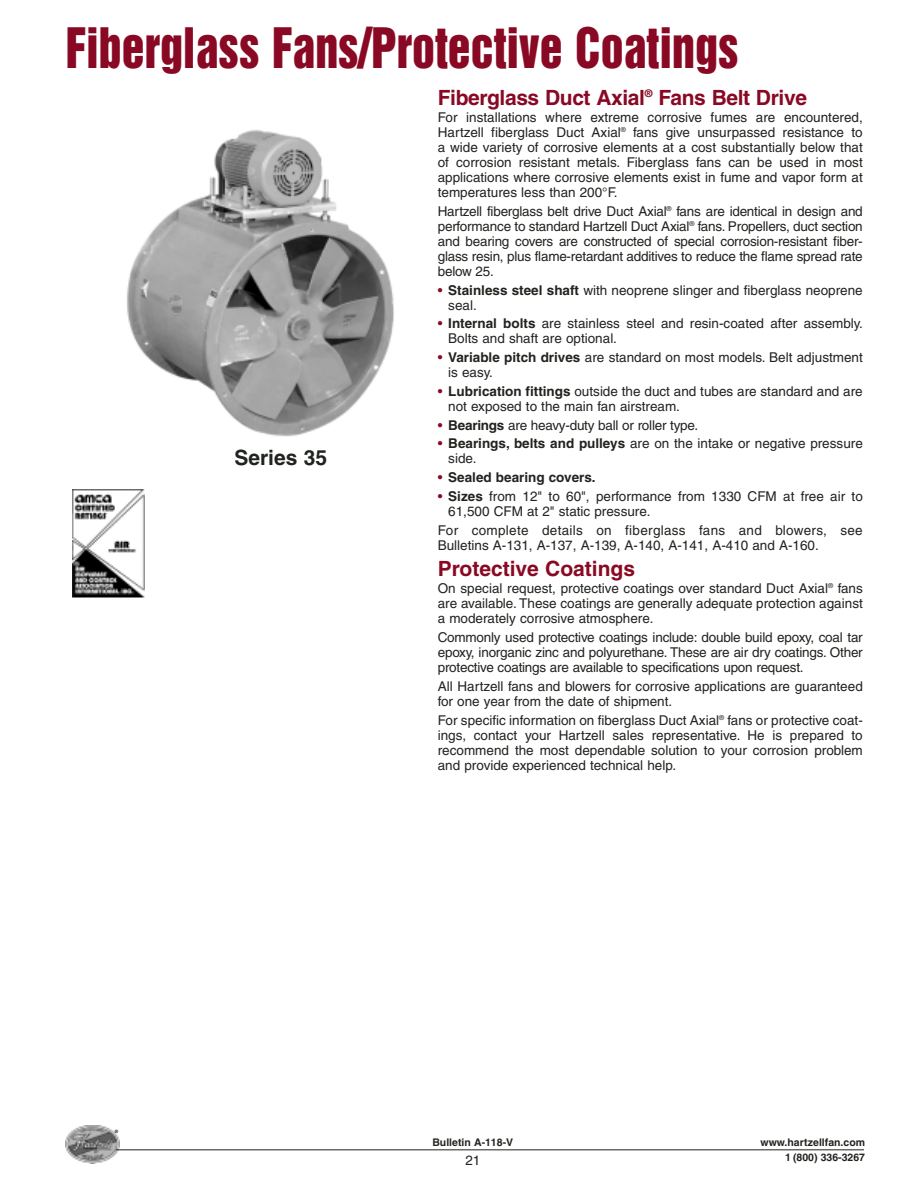
<style>
.page{position:relative;width:918px;height:1188px;background:#fff}
.page>*{position:absolute;margin:0;border:0;box-sizing:border-box;transform-origin:0 0}
.t1{font:51px "Helvetica Inserat";color:#890924;scale:.9 1}
.t2{font:700 21px "Helvetica";letter-spacing:-.015em;color:#890924}
.t3{font:700 21px "Helvetica";color:#20231e}
.t4{font:13.5px/15px "Helvetica";color:#20231e}
.t5{font:13.5px/15px "Helvetica";letter-spacing:.02em;color:#20231e}
.t6{font:700 13.5px "Helvetica";color:#20231e}
.t7{font:700 10.5px/15.3px "Helvetica";color:#20231e;text-align:right}
.t8{font:700 4.5px "Helvetica";color:#20231e}
.s1{color:#890924}
.s2{font-weight:700}
.s3{font-weight:400;color:#890924}
</style>
<div class="page">
<img style="left:65px;top:1125px;width:54px;height:38px">
<hr style="left:116px;top:1149px;width:748px;height:1px;background:#20231e">
<img style="left:127px;top:130px;width:267px;height:307px">
<img style="left:72px;top:490px;width:72px;height:108px">
<h1 class="t1" style="left:66px;top:27px;width:749px">Fiberglass Fans/Protective Coatings</h1>
<h2 class="t2" style="left:438px;top:90px;width:371px">Fiberglass Duct Axial<sup>®</sup> Fans Belt Drive</h2>
<p class="t4" style="left:438px;top:111px;width:427px;text-align:justify">For installations where extreme corrosive fumes are encountered, Hartzell fiberglass Duct Axial<sup>®</sup> fans give unsurpassed resistance to a wide variety of corrosive elements at a cost substantially below that of corrosion resistant metals. Fiberglass fans can be used in most applications where corrosive elements exist in fume and vapor form at temperatures less than 200°F.</p>
<p class="t4" style="left:438px;top:205px;width:427px;text-align:justify">Hartzell fiberglass belt drive Duct Axial<sup>®</sup> fans are identical in design and performance to standard Hartzell Duct Axial<sup>®</sup> fans. Propellers, duct section and bearing covers are constructed of special corrosion-resistant fiber&shy;glass resin, plus flame-retardant additives to reduce the flame spread rate below 25.</p>
<p class="t4" style="left:448px;top:284px;width:416px;text-indent:-11px"><span class="s1">•</span> <span class="s2">Stainless steel shaft</span> with neoprene slinger and fiberglass neoprene seal.</p>
<p class="t4" style="left:448px;top:317px;width:416px;text-indent:-11px"><span class="s1">•</span> <span class="s2">Internal bolts</span> are stainless steel and resin-coated after assembly.<br>Bolts and shaft are optional.</p>
<p class="t4" style="left:448px;top:351px;width:416px;text-indent:-11px"><span class="s1">•</span> <span class="s2">Variable pitch drives</span> are standard on most models. Belt adjustment is easy.</p>
<p class="t4" style="left:448px;top:385px;width:416px;text-indent:-11px"><span class="s1">•</span> <span class="s2">Lubrication fittings</span> outside the duct and tubes are standard and are not exposed to the main fan airstream.</p>
<p class="t4" style="left:438px;top:419px;width:262px"><span class="s1">•</span> <span class="s2">Bearings</span> are heavy-duty ball or roller type.</p>
<p class="t4" style="left:448px;top:437px;width:416px;text-indent:-11px"><span class="s1">•</span> <span class="s2">Bearings, belts and pulleys</span> are on the intake or negative pressure side.</p>
<p class="t6" style="left:438px;top:472px;width:159px"><span class="s3">•</span> Sealed bearing covers.</p>
<p class="t4" style="left:448px;top:490px;width:416px;text-indent:-11px"><span class="s1">•</span> <span class="s2">Sizes</span> from 12" to 60", performance from 1330 CFM at free air to<br>61,500 CFM at 2" static pressure.</p>
<p class="t5" style="left:438px;top:524px;width:427px">For complete details on fiberglass fans and blowers, see<br>Bulletins A-131, A-137, A-139, A-140, A-141, A-410 and A-160.</p>
<h2 class="t2" style="left:438px;top:561px;width:199px">Protective Coatings</h2>
<p class="t4" style="left:438px;top:582px;width:427px;text-align:justify">On special request, protective coatings over standard Duct Axial<sup>®</sup> fans are available. These coatings are generally adequate protection against a moderately corrosive atmosphere.</p>
<p class="t4" style="left:438px;top:631px;width:427px;text-align:justify">Commonly used protective coatings include: double build epoxy, coal tar epoxy, inorganic zinc and polyurethane. These are air dry coatings. Other protective coatings are available to specifications upon request.</p>
<p class="t4" style="left:438px;top:680px;width:427px">All Hartzell fans and blowers for corrosive applications are guaranteed for one year from the date of shipment.</p>
<p class="t4" style="left:438px;top:714px;width:427px;text-align:justify">For specific information on fiberglass Duct Axial<sup>®</sup> fans or protective coat&shy;ings, contact your Hartzell sales representative. He is prepared to recommend the most dependable solution to your corrosion problem and provide experienced technical help.</p>
<h2 class="t3" style="left:234px;top:450px;width:94px">Series 35</h2>
<p class="t8" style="left:115px;top:1130px;width:5px">®</p>
<p class="t7" style="left:432px;top:1136px;width:82px">Bulletin A-118-V</p>
<p class="t7" style="left:761px;top:1135px;width:106px">www.hartzellfan.com<br>1 (800) 336-3267</p>
<p class="t4" style="left:465px;top:1154px;width:17px">21</p>
</div>
